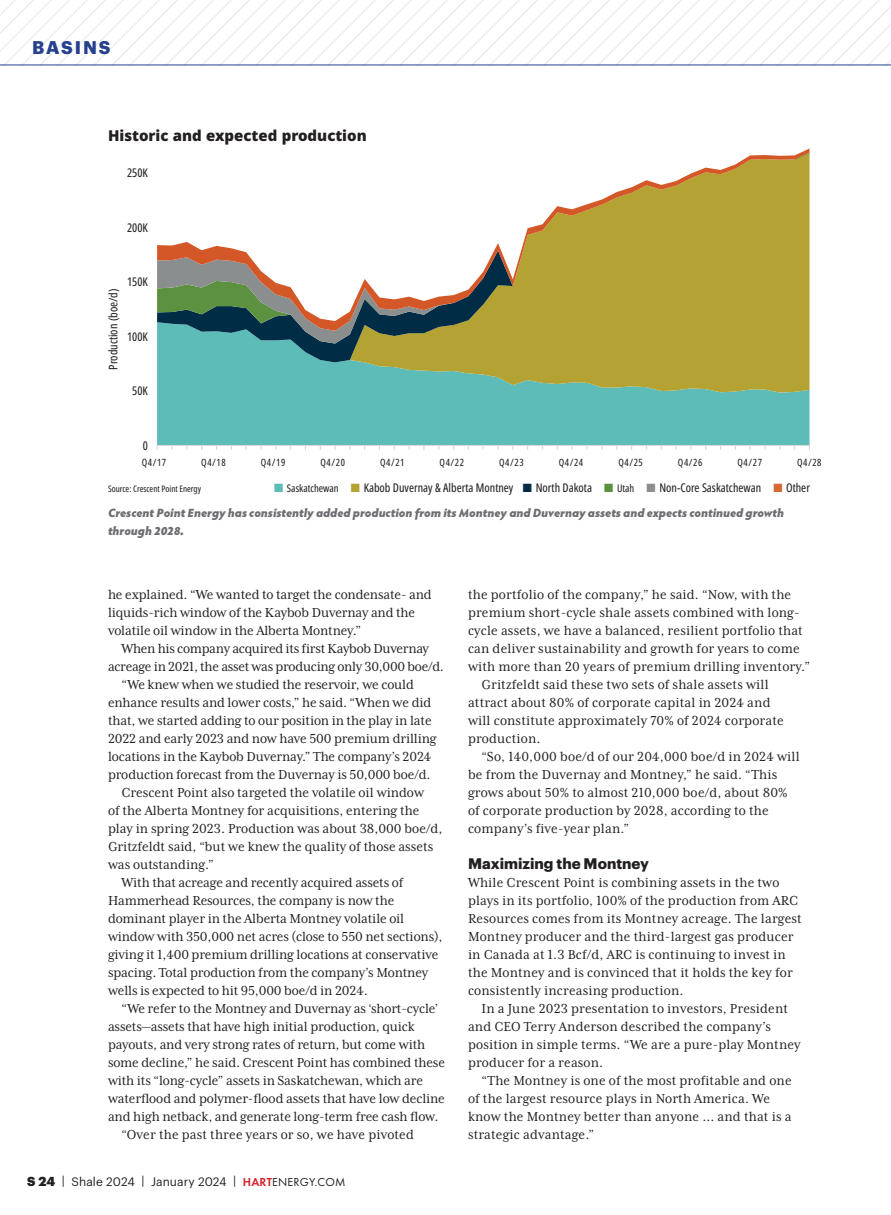
<style>
.page{position:relative;width:891px;height:1215px;background:#fff}
.page>*{position:absolute;margin:0;border:0;box-sizing:border-box;transform-origin:0 0}
.t1{font:700 18px "Graphik";letter-spacing:.105em;color:#25408f}
.t2{font:15px/18px "Mrs Eaves XL Serif Nar OT";color:#231f20}
.t3{font:15px "Mrs Eaves XL Serif Nar OT";letter-spacing:-.02em;color:#231f20}
.t4{font:900 15px "Noto Sans";color:#231f20}
.t5{font:700 15px "Graphik";color:#231f20}
.t6{font:extra-condensed 12px "Noto Sans";color:#231f20}
.t7{font:italic 900 12px/18px "Hypatia Sans Pro";color:#6d6e71}
.t8{font:12px "Graphik";letter-spacing:.005em;color:#231f20}
.t9{font:extra-condensed 10.05px "Noto Sans";letter-spacing:.06em;color:#231f20}
.t10{font:extra-condensed 9px "Noto Sans";color:#231f20}
.s1{color:#5dbcb7}
.s2{font-size:10.5px}
.s3{color:#b4a232}
.s4{color:#002c45}
.s5{color:#5c913f}
.s6{color:#8b8e8e}
.s7{color:#d76834}
.s8{font-weight:900;font-size:12.75px}
.s9{font-family:"Futura PT";font-weight:600;color:#d2232a}
.s10{font-family:"Futura PT"}
</style>
<div class="page">
<svg style="left:0;top:0;width:891px;height:65px"></svg>
<hr style="left:0;top:65px;width:891px;height:1px;background:#25408f">
<div style="left:157px;top:393px;width:653px;height:52px;background:#5dbcb7"></div>
<svg style="left:157px;top:362px;width:653px;height:31px;background:#84b07b"></svg>
<svg style="left:157px;top:344px;width:653px;height:18px;background:#93a052"></svg>
<svg style="left:157px;top:331px;width:653px;height:13px;background:#8e974e"></svg>
<svg style="left:157px;top:149px;width:653px;height:182px"></svg>
<hr style="left:157px;top:445px;width:652px;height:1px;background:#d8d8d8">
<p class="t1" style="left:32px;top:34px;width:80px">BASINS</p>
<p class="t4" style="left:108px;top:124px;width:260px">Historic and expected production</p>
<p class="t6" style="left:127px;top:164px;width:22px">250K</p>
<p class="t6" style="left:127px;top:219px;width:22px">200K</p>
<p class="t6" style="left:105px;top:370px;width:83px;rotate:-90deg">Production (boe/d)</p>
<p class="t6" style="left:127px;top:273px;width:22px">150K</p>
<p class="t6" style="left:127px;top:328px;width:22px">100K</p>
<p class="t6" style="left:132px;top:383px;width:17px">50K</p>
<p class="t6" style="left:143px;top:437px;width:7px">0</p>
<p class="t10" style="left:108px;top:482px;width:95px">Source: Crescent Point Energy</p>
<p class="t7" style="left:108px;top:503px;width:678px">Crescent Point Energy has consistently added production from its Montney and Duvernay assets and expects continued growth through 2028.</p>
<p class="t9" style="left:142px;top:455px;width:26px">Q4/17</p>
<p class="t9" style="left:201px;top:455px;width:26px">Q4/18</p>
<p class="t9" style="left:261px;top:455px;width:26px">Q4/19</p>
<p class="t9" style="left:320px;top:455px;width:26px">Q4/20</p>
<p class="t9" style="left:380px;top:455px;width:26px">Q4/21</p>
<p class="t9" style="left:440px;top:455px;width:26px">Q4/22</p>
<p class="t9" style="left:499px;top:455px;width:26px">Q4/23</p>
<p class="t9" style="left:559px;top:455px;width:26px">Q4/24</p>
<p class="t9" style="left:618px;top:455px;width:26px">Q4/25</p>
<p class="t9" style="left:678px;top:455px;width:26px">Q4/26</p>
<p class="t9" style="left:737px;top:455px;width:26px">Q4/27</p>
<p class="t9" style="left:797px;top:455px;width:26px">Q4/28</p>
<p class="t6" style="left:274px;top:479px;width:537px"><span class="s1">■</span> <span class="s2">Saskatchewan</span> <span class="s3">■</span> Kabob Duvernay &amp; Alberta Montney <span class="s4">■</span> North Dakota <span class="s5">■</span> <span class="s2">Utah</span> <span class="s6">■</span> Non-Core Saskatchewan <span class="s7">■</span> Other</p>
<p class="t2" style="left:108px;top:586px;width:325px">he explained. “We wanted to target the condensate- and liquids-rich window of the Kaybob Duvernay and the volatile oil window in the Alberta Montney.”</p>
<p class="t3" style="left:122px;top:641px;width:309px">When his company acquired its first Kaybob Duvernay</p>
<p class="t3" style="left:108px;top:659px;width:337px">acreage in 2021, the asset was producing only 30,000 boe/d.</p>
<p class="t2" style="left:122px;top:676px;width:294px">“We knew when we studied the reservoir, we could</p>
<p class="t2" style="left:108px;top:694px;width:325px">enhance results and lower costs,” he said. “When we did</p>
<p class="t2" style="left:108px;top:712px;width:325px">that, we started adding to our position in the play in late</p>
<p class="t2" style="left:108px;top:730px;width:330px">2022 and early 2023 and now have 500 premium drilling</p>
<p class="t2" style="left:108px;top:748px;width:325px">locations in the Kaybob Duvernay.” The company’s 2024</p>
<p class="t2" style="left:108px;top:766px;width:324px">production forecast from the Duvernay is 50,000 boe/d.</p>
<p class="t2" style="left:122px;top:784px;width:304px">Crescent Point also targeted the volatile oil window</p>
<p class="t2" style="left:108px;top:802px;width:313px">of the Alberta Montney for acquisitions, entering the</p>
<p class="t2" style="left:108px;top:820px;width:336px">play in spring 2023. Production was about 38,000 boe/d,</p>
<p class="t2" style="left:108px;top:838px;width:327px">Gritzfeldt said, “but we knew the quality of those assets</p>
<p class="t2" style="left:108px;top:856px;width:107px">was outstanding.”</p>
<p class="t2" style="left:122px;top:874px;width:283px">With that acreage and recently acquired assets of</p>
<p class="t2" style="left:108px;top:892px;width:288px">Hammerhead Resources, the company is now the</p>
<p class="t2" style="left:108px;top:910px;width:298px">dominant player in the Alberta Montney volatile oil</p>
<p class="t2" style="left:108px;top:928px;width:336px">window with 350,000 net acres (close to 550 net sections),</p>
<p class="t2" style="left:108px;top:946px;width:332px">giving it 1,400 premium drilling locations at conservative</p>
<p class="t2" style="left:108px;top:964px;width:322px">spacing. Total production from the company’s Montney</p>
<p class="t2" style="left:108px;top:982px;width:261px">wells is expected to hit 95,000 boe/d in 2024.</p>
<p class="t2" style="left:122px;top:1000px;width:318px">“We refer to the Montney and Duvernay as ‘short-cycle’</p>
<p class="t2" style="left:108px;top:1018px;width:308px">assets—assets that have high initial production, quick</p>
<p class="t2" style="left:108px;top:1036px;width:319px">payouts, and very strong rates of return, but come with</p>
<p class="t2" style="left:108px;top:1054px;width:339px">some decline,” he said. Crescent Point has combined these</p>
<p class="t2" style="left:108px;top:1072px;width:317px">with its “long-cycle” assets in Saskatchewan, which are</p>
<p class="t2" style="left:108px;top:1090px;width:338px">waterflood and polymer-flood assets that have low decline</p>
<p class="t2" style="left:108px;top:1108px;width:332px">and high netback, and generate long-term free cash flow.</p>
<p class="t2" style="left:122px;top:1126px;width:294px">“Over the past three years or so, we have pivoted</p>
<p class="t8" style="left:27px;top:1173px;width:320px"><span class="s8">S 24</span> | Shale 2024 | January 2024 | <span class="s9">HART</span><span class="s10">ENERGY.COM</span></p>
<p class="t2" style="left:468px;top:586px;width:325px">the portfolio of the company,” he said. “Now, with the</p>
<p class="t2" style="left:468px;top:604px;width:333px">premium short-cycle shale assets combined with long-</p>
<p class="t2" style="left:468px;top:622px;width:336px">cycle assets, we have a balanced, resilient portfolio that</p>
<p class="t2" style="left:468px;top:640px;width:333px">can deliver sustainability and growth for years to come</p>
<p class="t2" style="left:468px;top:658px;width:343px">with more than 20 years of premium drilling inventory.”</p>
<p class="t2" style="left:482px;top:676px;width:289px">Gritzfeldt said these two sets of shale assets will</p>
<p class="t2" style="left:468px;top:694px;width:304px">attract about 80% of corporate capital in 2024 and</p>
<p class="t2" style="left:468px;top:712px;width:317px">will constitute approximately 70% of 2024 corporate</p>
<p class="t2" style="left:468px;top:730px;width:74px">production.</p>
<p class="t2" style="left:482px;top:748px;width:320px">“So, 140,000 boe/d of our 204,000 boe/d in 2024 will</p>
<p class="t2" style="left:468px;top:766px;width:311px">be from the Duvernay and Montney,” he said. “This</p>
<p class="t2" style="left:468px;top:784px;width:321px">grows about 50% to almost 210,000 boe/d, about 80%</p>
<p class="t2" style="left:468px;top:802px;width:302px">of corporate production by 2028, according to the</p>
<p class="t2" style="left:468px;top:820px;width:163px">company’s five-year plan.”</p>
<p class="t5" style="left:468px;top:852px;width:183px">Maximizing the Montney</p>
<p class="t2" style="left:468px;top:874px;width:335px">While Crescent Point is combining assets in the two plays in its portfolio, 100% of the production from ARC Resources comes from its Montney acreage. The largest Montney producer and the third-largest gas producer in Canada at 1.3 Bcf/d, ARC is continuing to invest in the Montney and is convinced that it holds the key for consistently increasing production.</p>
<p class="t2" style="left:468px;top:1000px;width:334px;text-indent:14px">In a June 2023 presentation to investors, President and CEO Terry Anderson described the company’s position in simple terms. “We are a pure-play Montney producer for a reason.</p>
<p class="t2" style="left:468px;top:1072px;width:325px;text-indent:14px">“The Montney is one of the most profitable and one of the largest resource plays in North America. We know the Montney better than anyone … and that is a strategic advantage.”</p>
</div>
